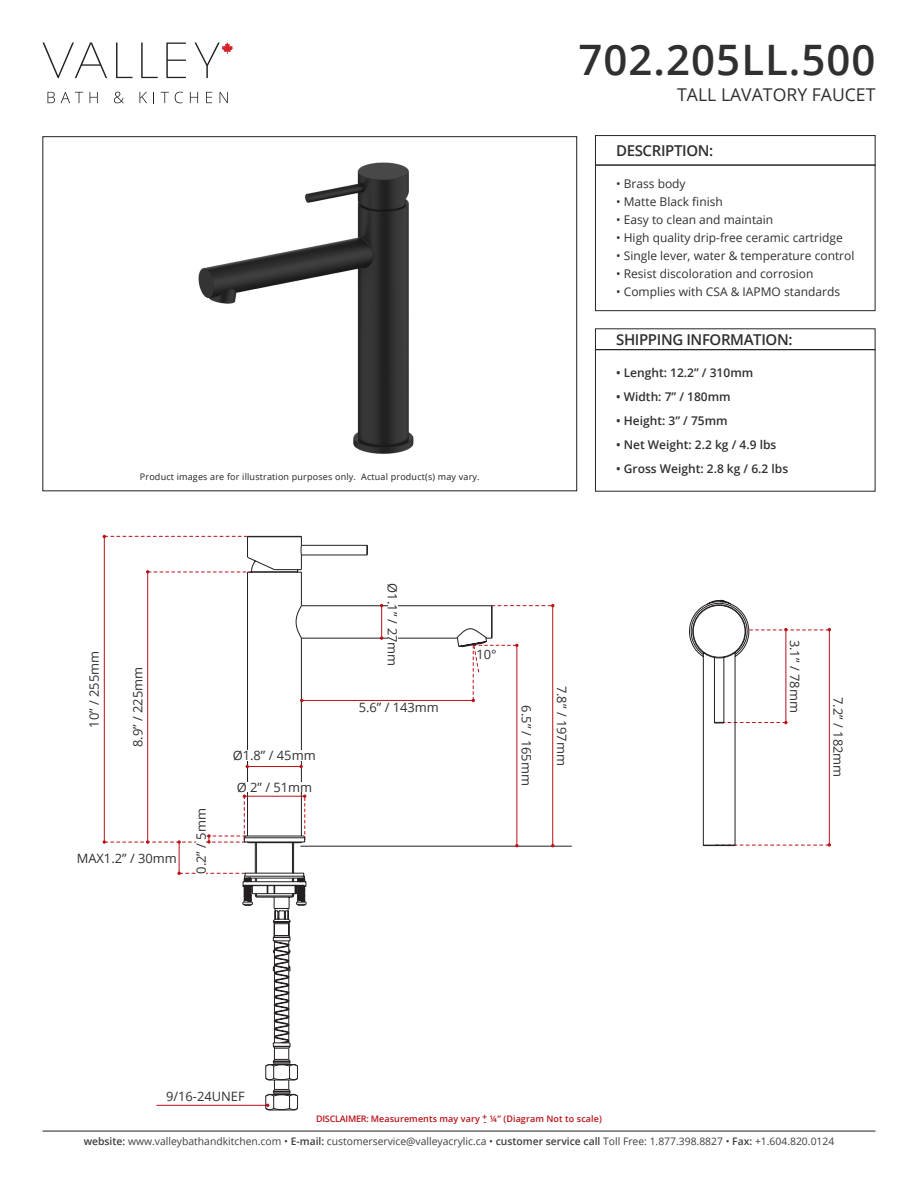
<style>
.page{position:relative;width:918px;height:1188px;background:#fff}
.page>*{position:absolute;margin:0;border:0;box-sizing:border-box;transform-origin:0 0}
.t1{font:600 42px "Open Sans";letter-spacing:.025em;color:#312f30}
.t2{font:17.7px "Open Sans";color:#312f30}
.t3{font:600 15px "Open Sans";letter-spacing:-.025em;color:#312f30}
.t4{font:12.9px "Open Sans";color:#312f30}
.t5{font:12px "Open Sans";color:#312f30}
.t6{font:600 12px "Open Sans";color:#312f30}
.t7{font:10.35px "Open Sans";color:#3e3e3f}
.t8{font:9px "Open Sans";letter-spacing:.02em;color:#231f20}
.t9{font:600 9px "Open Sans";letter-spacing:.01em;color:#bb1018}
.s1{font-weight:600}
</style>
<div class="page">
<img style="left:198px;top:162px;width:216px;height:292px">
<div style="left:595px;top:165px;width:280px;height:146px;border:1px solid #282526"></div>
<div style="left:595px;top:328px;width:280px;height:22px;border:1px solid #282526"></div>
<div style="left:595px;top:135px;width:281px;height:30px;border:1px solid #282526"></div>
<svg style="left:48px;top:92px;width:7px;height:11px"></svg>
<svg style="left:61px;top:92px;width:22px;height:11px"></svg>
<svg style="left:90px;top:92px;width:8px;height:11px"></svg>
<svg style="left:114px;top:92px;width:10px;height:11px"></svg>
<svg style="left:140px;top:92px;width:7px;height:11px"></svg>
<svg style="left:161px;top:92px;width:8px;height:11px"></svg>
<svg style="left:175px;top:92px;width:8px;height:11px"></svg>
<svg style="left:190px;top:92px;width:8px;height:11px"></svg>
<svg style="left:206px;top:92px;width:6px;height:11px"></svg>
<svg style="left:220px;top:92px;width:8px;height:11px"></svg>
<svg style="left:43px;top:43px;width:64px;height:35px"></svg>
<svg style="left:116px;top:43px;width:17px;height:35px"></svg>
<svg style="left:141px;top:43px;width:17px;height:35px"></svg>
<svg style="left:166px;top:43px;width:20px;height:35px"></svg>
<svg style="left:195px;top:43px;width:38px;height:35px"></svg>
<hr style="left:43px;top:1131px;width:832px;height:1px;background:#231f20">
<hr style="left:300px;top:846px;width:272px;height:1px;background:#231f20">
<hr style="left:552px;top:606px;width:1px;height:240px;background:#bb1018">
<svg style="left:493px;top:604px;width:61px;height:3px"></svg>
<hr style="left:516px;top:645px;width:1px;height:201px;background:#bb1018">
<svg style="left:307px;top:544px;width:181px;height:303px"></svg>
<div style="left:237px;top:782px;width:75px;height:10px;background:#fff"></div>
<div style="left:221px;top:751px;width:107px;height:10px;background:#fff"></div>
<hr style="left:381px;top:606px;width:1px;height:32px;background:#bb1018">
<div style="left:388px;top:583px;width:10px;height:83px;background:#fff"></div>
<hr style="left:302px;top:700px;width:171px;height:1px;background:#bb1018">
<svg style="left:103px;top:535px;width:204px;height:576px"></svg>
<svg style="left:472px;top:644px;width:47px;height:58px"></svg>
<svg style="left:689px;top:599px;width:142px;height:248px"></svg>
<p class="t8" style="left:140px;top:471px;width:341px">Product images are for illustration purposes only. Actual product(s) may vary.</p>
<p class="t1" style="left:579px;top:31px;width:299px">702.205LL.500</p>
<p class="t2" style="left:677px;top:83px;width:200px">TALL LAVATORY FAUCET</p>
<p class="t3" style="left:616px;top:140px;width:99px">DESCRIPTION:</p>
<p class="t5" style="left:616px;top:176px;width:71px">• Brass body</p>
<p class="t5" style="left:616px;top:194px;width:108px">• Matte Black finish</p>
<p class="t5" style="left:616px;top:212px;width:159px">• Easy to clean and maintain</p>
<p class="t5" style="left:616px;top:230px;width:228px">• High quality drip-free ceramic cartridge</p>
<p class="t5" style="left:616px;top:248px;width:240px">• Single lever, water &amp; temperature control</p>
<p class="t5" style="left:616px;top:266px;width:199px">• Resist discoloration and corrosion</p>
<p class="t5" style="left:616px;top:284px;width:225px">• Complies with CSA &amp; IAPMO standards</p>
<p class="t3" style="left:616px;top:329px;width:178px">SHIPPING INFORMATION:</p>
<p class="t6" style="left:616px;top:364px;width:139px">• Lenght: 12.2” / 310mm</p>
<p class="t6" style="left:616px;top:388px;width:116px">• Width: 7” / 180mm</p>
<p class="t6" style="left:616px;top:412px;width:113px">• Height: 3” / 75mm</p>
<p class="t6" style="left:616px;top:436px;width:162px">• Net Weight: 2.2 kg / 4.9 lbs</p>
<p class="t6" style="left:616px;top:460px;width:174px">• Gross Weight: 2.8 kg / 6.2 lbs</p>
<p class="t4" style="left:85px;top:728px;width:78px;rotate:-90deg">10” / 255mm</p>
<p class="t4" style="left:129px;top:747px;width:82px;rotate:-90deg">8.9” / 225mm</p>
<p class="t4" style="left:233px;top:747px;width:84px">Ø1.8” / 45mm</p>
<p class="t4" style="left:237px;top:778px;width:77px">Ø 2” / 51mm</p>
<p class="t4" style="left:401px;top:583px;width:84px;rotate:90deg">Ø1.1” / 27mm</p>
<p class="t4" style="left:804px;top:640px;width:74px;rotate:90deg">3.1” / 78mm</p>
<p class="t4" style="left:477px;top:646px;width:22px">10°</p>
<p class="t4" style="left:571px;top:686px;width:82px;rotate:90deg">7.8” / 197mm</p>
<p class="t4" style="left:359px;top:699px;width:82px">5.6” / 143mm</p>
<p class="t4" style="left:847px;top:697px;width:82px;rotate:90deg">7.2” / 182mm</p>
<p class="t4" style="left:535px;top:705px;width:82px;rotate:90deg">6.5” / 165mm</p>
<p class="t4" style="left:77px;top:849px;width:102px">MAX1.2” / 30mm</p>
<p class="t4" style="left:192px;top:874px;width:67px;rotate:-90deg">0.2” / 5mm</p>
<p class="t4" style="left:166px;top:1087px;width:80px">9/16-24UNEF</p>
<p class="t9" style="left:482px;top:1111px;width:7px">+</p>
<p class="t9" style="left:316px;top:1113px;width:287px">DISCLAIMER: Measurements may vary ¼” (Diagram Not to scale)</p>
<p class="t9" style="left:483px;top:1116px;width:4px">-</p>
<p class="t7" style="left:84px;top:1134px;width:752px"><span class="s1">website:</span> www.valleybathandkitchen.com • <span class="s1">E-mail:</span> customerservice@valleyacrylic.ca • <span class="s1">customer service call</span> Toll Free: 1.877.398.8827 • <span class="s1">Fax:</span> +1.604.820.0124</p>
</div>
